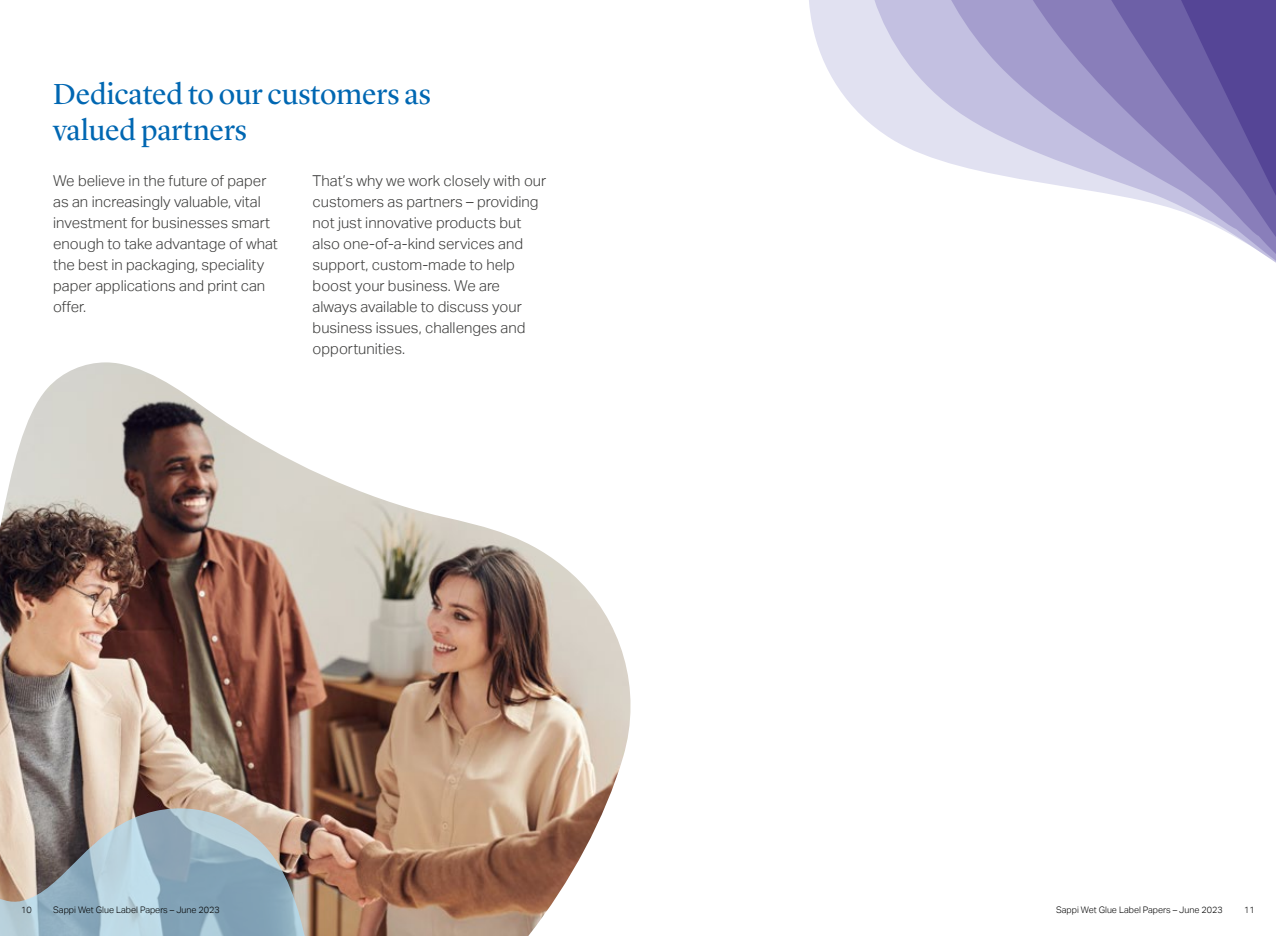
<style>
.page{position:relative;width:1276px;height:936px;background:#fff}
.page>*{position:absolute;margin:0;border:0;box-sizing:border-box;transform-origin:0 0}
.t1{font:30px/36px "Lyon Display";color:#0067b2}
.t2{font:300 15px/21px "Aktiv Grotesk";color:#3c3c3b}
.t3{font:300 9px "Aktiv Grotesk";color:#000}
</style>
<div class="page">
<img style="left:0;top:362px;width:631px;height:573px">
<svg style="left:0;top:800px;width:337px;height:135px;background:#a1a7aa"></svg>
<svg style="left:809px;top:0;width:38px;height:99px;fill:#e1e1f1"></svg>
<svg style="left:847px;top:0;width:51px;height:143px;background:#e2e2f1"></svg>
<svg style="left:898px;top:0;width:45px;height:161px;background:#d4d2e9"></svg>
<svg style="left:943px;top:0;width:36px;height:171px;background:#cac8e4"></svg>
<svg style="left:979px;top:0;width:19px;height:175px;background:#c1bedf"></svg>
<svg style="left:998px;top:0;width:278px;height:263px"></svg>
<h1 class="t1" style="left:53px;top:73px;width:379px">Dedicated to our customers as valued partners</h1>
<p class="t2" style="left:53px;top:170px;width:226px">We believe in the future of paper as an increasingly valuable, vital investment for businesses smart enough to take advantage of what the best in packaging, speciality paper applications and print can offer.</p>
<p class="t2" style="left:313px;top:170px;width:235px">That’s why we work closely with our customers as partners – providing not just innovative products but also one-of-a-kind services and support, custom-made to help boost your business. We are always available to discuss your business issues, challenges and opportunities.</p>
<p class="t3" style="left:21px;top:904px;width:12px">10</p>
<p class="t3" style="left:53px;top:904px;width:168px">Sappi Wet Glue Label Papers – June 2023</p>
<p class="t3" style="left:1056px;top:904px;width:168px">Sappi Wet Glue Label Papers – June 2023</p>
<p class="t3" style="left:1244px;top:904px;width:12px">11</p>
</div>
